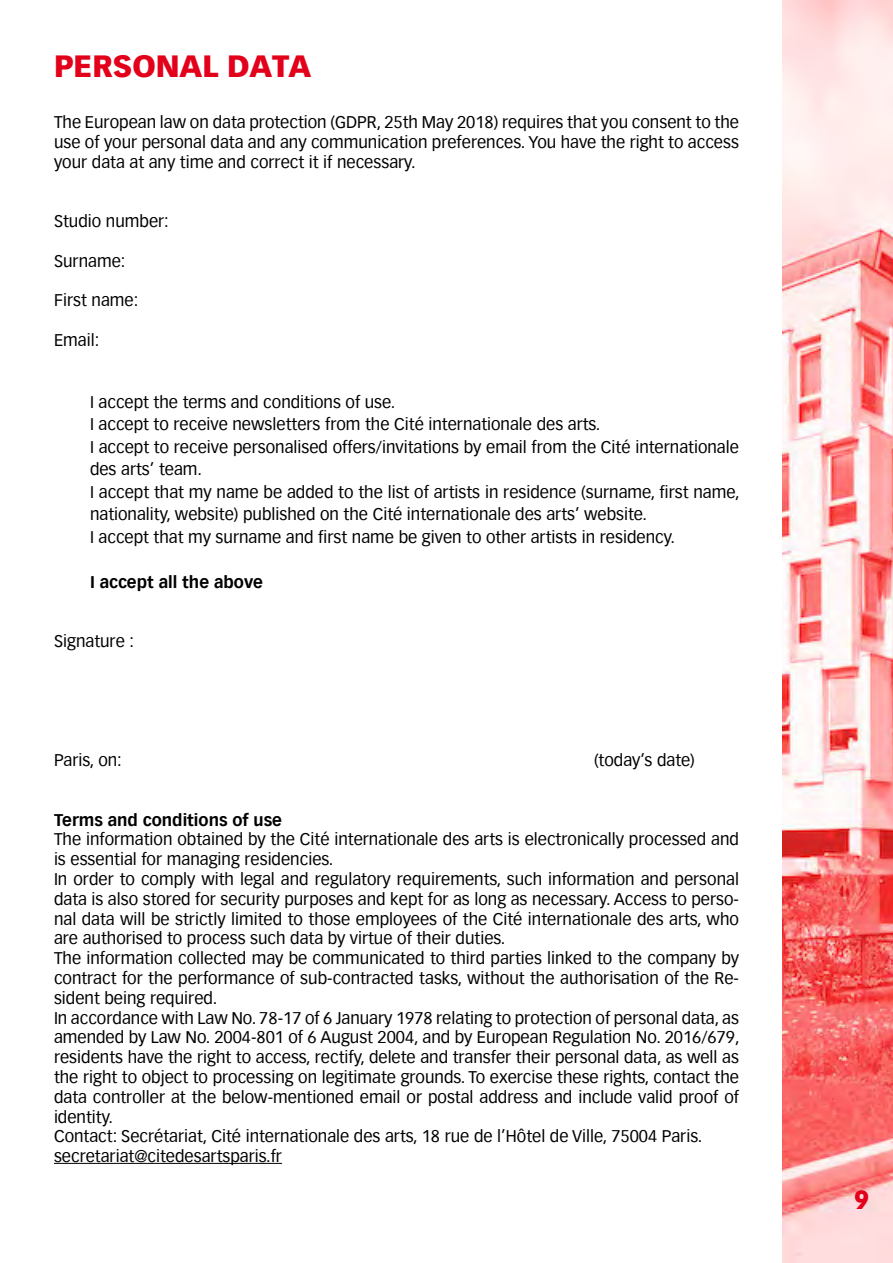
<style>
.page{position:relative;width:893px;height:1263px;background:#fff}
.page>*{position:absolute;margin:0;border:0;box-sizing:border-box;transform-origin:0 0}
.t1{font:900 30px "Vectora Com";color:#e2001a}
.t2{font:900 25.5px "Vectora Com";color:#e2001a}
.t3{font:16.5px/19.8px "Vectora Com";color:#000}
.t4{font:700 16.5px "Vectora Com";color:#000}
</style>
<div class="page">
<img style="left:782px;top:0;width:111px;height:1263px">
<hr style="left:54px;top:1163px;width:228px;height:1px;background:#000">
<h1 class="t1" style="left:54px;top:48px;width:259px">PERSONAL DATA</h1>
<p class="t3" style="left:54px;top:112px;width:686px;text-align:justify">The European law on data protection (GDPR, 25th May 2018) requires that you consent to the use of your personal data and any communication preferences. You have the right to access your data at any time and correct it if necessary.</p>
<p class="t3" style="left:54px;top:211px;width:116px">Studio number:</p>
<p class="t3" style="left:54px;top:251px;width:73px">Surname:</p>
<p class="t3" style="left:54px;top:290px;width:86px">First name:</p>
<p class="t3" style="left:54px;top:330px;width:47px">Email:</p>
<p class="t3" style="left:90px;top:391px;width:651px;line-height:22.5px">I accept the terms and conditions of use.<br>I accept to receive newsletters from the Cité internationale des arts.<br>I accept to receive personalised offers/invitations by email from the Cité internationale des arts’ team.<br>I accept that my name be added to the list of artists in residence (surname, first name, nationality, website) published on the Cité internationale des arts’ website.<br>I accept that my surname and first name be given to other artists in residency.</p>
<p class="t4" style="left:90px;top:572px;width:174px">I accept all the above</p>
<p class="t3" style="left:54px;top:632px;width:82px">Signature :</p>
<p class="t3" style="left:54px;top:750px;width:69px">Paris, on:</p>
<p class="t3" style="left:594px;top:750px;width:102px">(today’s date)</p>
<p class="t4" style="left:54px;top:809px;width:229px">Terms and conditions of use</p>
<p class="t3" style="left:54px;top:830px;width:687px">The information obtained by the Cité internationale des arts is electronically processed and is essential for managing residencies.<br>In order to comply with legal and regulatory requirements, such information and personal data is also stored for security purposes and kept for as long as necessary. Access to perso&shy;nal data will be strictly limited to those employees of the Cité internationale des arts, who are authorised to process such data by virtue of their duties.<br>The information collected may be communicated to third parties linked to the company by contract for the performance of sub-contracted tasks, without the authorisation of the Re&shy;sident being required.<br>In accordance with Law No. 78-17 of 6 January 1978 relating to protection of personal data, as amended by Law No. 2004-801 of 6 August 2004, and by European Regulation No. 2016/679, residents have the right to access, rectify, delete and transfer their personal data, as well as the right to object to processing on legitimate grounds. To exercise these rights, contact the data controller at the below-mentioned email or postal address and include valid proof of identity.<br>Contact: Secrétariat, Cité internationale des arts, 18 rue de l’Hôtel de Ville, 75004 Paris. secretariat@citedesartsparis.fr</p>
<h2 class="t2" style="left:854px;top:1184px;width:17px">9</h2>
</div>
